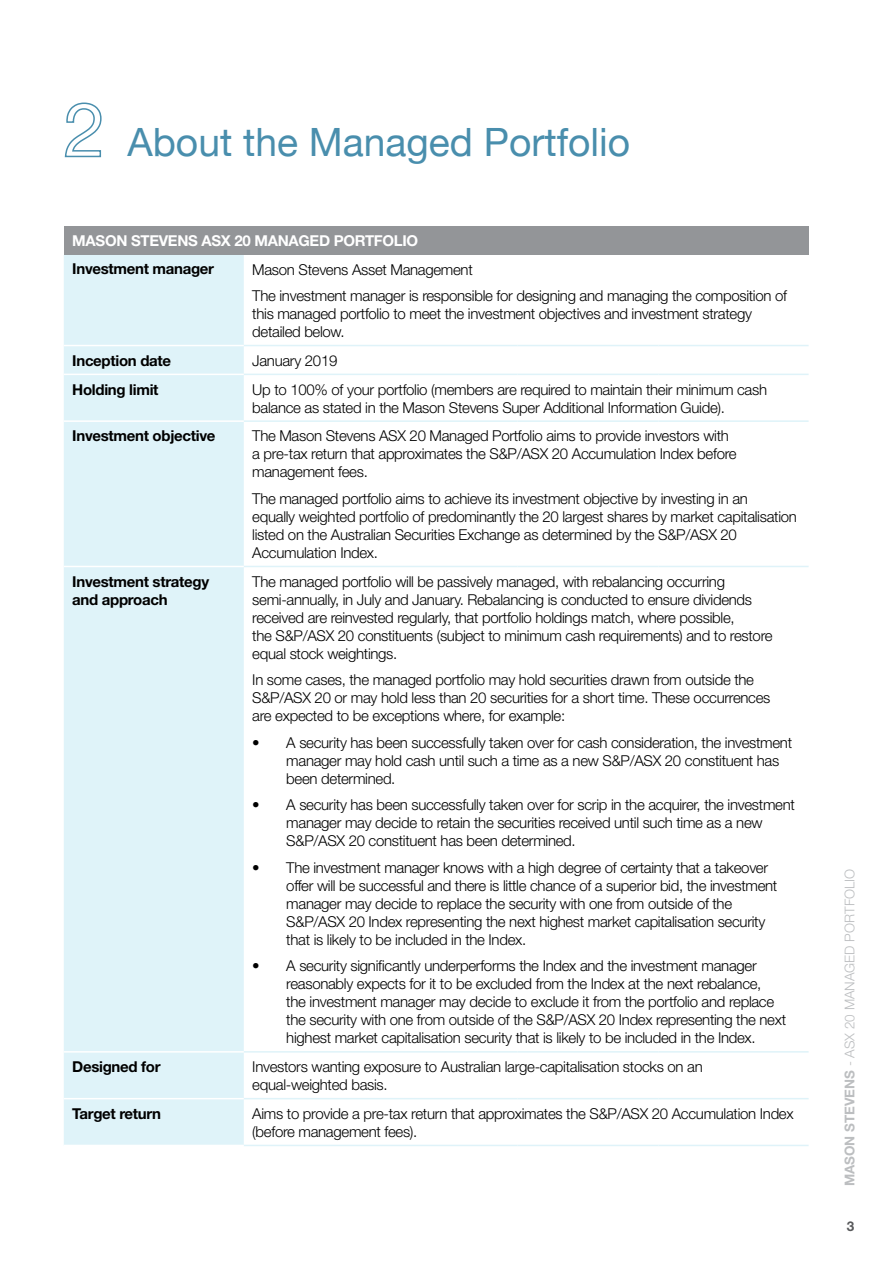
<style>
.page{position:relative;width:893px;height:1263px;background:#fff}
.page>*{position:absolute;margin:0;border:0;box-sizing:border-box;transform-origin:0 0}
.t1{font:39px "Helvetica Neue";color:#498ead}
.t2{font:300 15px/18px "Helvetica Neue";letter-spacing:-.02em;color:#000}
.t3{font:700 15px/18px "Helvetica Neue";letter-spacing:-.02em;color:#000}
.t4{font:700 15px "Helvetica Neue";letter-spacing:-.02em;color:#fff}
.t5{font:300 13.5px "Helvetica Neue";color:#bcbec0}
.t6{font:700 13.5px "Helvetica Neue";color:#58595b}
.s1{font-weight:700}
</style>
<div class="page">
<svg style="left:64px;top:102px;width:38px;height:56px"></svg>
<div style="left:64px;top:226px;width:745px;height:29px;background:#939598"></div>
<div style="left:64px;top:255px;width:180px;height:890px;background:#dff3f9"></div>
<hr style="left:244px;top:345px;width:273px;height:1px;background:#dff3f9">
<hr style="left:517px;top:345px;width:142px;height:1px;background:#dff3f9">
<hr style="left:659px;top:345px;width:150px;height:1px;background:#dff3f9">
<hr style="left:244px;top:374px;width:273px;height:1px;background:#dff3f9">
<hr style="left:517px;top:374px;width:142px;height:1px;background:#dff3f9">
<hr style="left:659px;top:374px;width:150px;height:1px;background:#dff3f9">
<hr style="left:244px;top:420px;width:273px;height:2px;background:#dff3f9">
<hr style="left:517px;top:420px;width:142px;height:2px;background:#dff3f9">
<hr style="left:659px;top:420px;width:150px;height:2px;background:#dff3f9">
<hr style="left:244px;top:566px;width:273px;height:1px;background:#dff3f9">
<hr style="left:517px;top:566px;width:142px;height:1px;background:#dff3f9">
<hr style="left:659px;top:566px;width:150px;height:1px;background:#dff3f9">
<hr style="left:244px;top:1051px;width:273px;height:1px;background:#dff3f9">
<hr style="left:517px;top:1051px;width:142px;height:1px;background:#dff3f9">
<hr style="left:659px;top:1051px;width:150px;height:1px;background:#dff3f9">
<hr style="left:244px;top:1098px;width:273px;height:1px;background:#dff3f9">
<hr style="left:517px;top:1098px;width:142px;height:1px;background:#dff3f9">
<hr style="left:659px;top:1098px;width:150px;height:1px;background:#dff3f9">
<hr style="left:244px;top:1145px;width:273px;height:1px;background:#dff3f9">
<hr style="left:517px;top:1145px;width:142px;height:1px;background:#dff3f9">
<hr style="left:659px;top:1145px;width:150px;height:1px;background:#dff3f9">
<hr style="left:64px;top:345px;width:180px;height:1px;background:#fff">
<hr style="left:64px;top:374px;width:180px;height:1px;background:#fff">
<hr style="left:64px;top:420px;width:180px;height:2px;background:#fff">
<hr style="left:64px;top:566px;width:180px;height:1px;background:#fff">
<hr style="left:64px;top:1051px;width:180px;height:1px;background:#fff">
<hr style="left:64px;top:1098px;width:180px;height:1px;background:#fff">
<h1 class="t1" style="left:128px;top:114px;width:504px">About the Managed Portfolio</h1>
<p class="t4" style="left:72px;top:232px;width:347px">MASON STEVENS ASX 20 MANAGED PORTFOLIO</p>
<p class="t3" style="left:72px;top:260px;width:143px">Investment manager</p>
<p class="t2" style="left:252px;top:256px;width:536px;line-height:26.5px">Mason Stevens Asset Management<br>The investment manager is responsible for designing and managing the composition of</p>
<p class="t2" style="left:252px;top:304px;width:501px">this managed portfolio to meet the investment objectives and investment strategy detailed below.</p>
<p class="t3" style="left:72px;top:351px;width:100px">Inception date</p>
<p class="t2" style="left:252px;top:351px;width:87px">January 2019</p>
<p class="t3" style="left:72px;top:380px;width:88px">Holding limit</p>
<p class="t2" style="left:252px;top:380px;width:516px">Up to 100% of your portfolio (members are required to maintain their minimum cash balance as stated in the Mason Stevens Super Additional Information Guide).</p>
<p class="t3" style="left:72px;top:427px;width:145px">Investment objective</p>
<p class="t2" style="left:252px;top:427px;width:486px">The Mason Stevens ASX 20 Managed Portfolio aims to provide investors with a pre-tax return that approximates the S&amp;P/ASX 20 Accumulation Index before management fees.</p>
<p class="t2" style="left:252px;top:489px;width:546px">The managed portfolio aims to achieve its investment objective by investing in an<br>equally weighted portfolio of predominantly the 20 largest shares by market capitalisation listed on the Australian Securities Exchange as determined by the S&amp;P/ASX 20<br>Accumulation Index.</p>
<p class="t3" style="left:72px;top:572px;width:138px">Investment strategy and approach</p>
<p class="t2" style="left:252px;top:572px;width:522px">The managed portfolio will be passively managed, with rebalancing occurring semi-annually, in July and January. Rebalancing is conducted to ensure dividends received are reinvested regularly, that portfolio holdings match, where possible,<br>the S&amp;P/ASX 20 constituents (subject to minimum cash requirements) and to restore equal stock weightings.</p>
<p class="t2" style="left:252px;top:671px;width:520px">In some cases, the managed portfolio may hold securities drawn from outside the<br>S&amp;P/ASX 20 or may hold less than 20 securities for a short time. These occurrences are expected to be exceptions where, for example:</p>
<p class="t2" style="left:286px;top:733px;width:507px;text-indent:-34px">• A security has been successfully taken over for cash consideration, the investment manager may hold cash until such a time as a new S&amp;P/ASX 20 constituent has been determined.</p>
<p class="t2" style="left:286px;top:796px;width:510px;text-indent:-34px">• A security has been successfully taken over for scrip in the acquirer, the investment manager may decide to retain the securities received until such time as a new<br>S&amp;P/ASX 20 constituent has been determined.</p>
<p class="t2" style="left:286px;top:858px;width:493px;text-indent:-34px">• The investment manager knows with a high degree of certainty that a takeover offer will be successful and there is little chance of a superior bid, the investment manager may decide to replace the security with one from outside of the S&amp;P/ASX 20 Index representing the next highest market capitalisation security that is likely to be included in the Index.</p>
<p class="t2" style="left:286px;top:957px;width:501px;text-indent:-34px">• A security significantly underperforms the Index and the investment manager reasonably expects for it to be excluded from the Index at the next rebalance,<br>the investment manager may decide to exclude it from the portfolio and replace the security with one from outside of the S&amp;P/ASX 20 Index representing the next highest market capitalisation security that is likely to be included in the Index.</p>
<p class="t3" style="left:72px;top:1057px;width:90px">Designed for</p>
<p class="t2" style="left:252px;top:1057px;width:452px">Investors wanting exposure to Australian large-capitalisation stocks on an equal-weighted basis.</p>
<p class="t3" style="left:72px;top:1104px;width:90px">Target return</p>
<p class="t2" style="left:252px;top:1104px;width:543px">Aims to provide a pre-tax return that approximates the S&amp;P/ASX 20 Accumulation Index (before management fees).</p>
<p class="t5" style="left:842px;top:1186px;width:319px;rotate:-90deg"><span class="s1">MASON STEVENS</span> - ASX 20 MANAGED PORTFOLIO</p>
<p class="t6" style="left:847px;top:1218px;width:9px">3</p>
</div>
